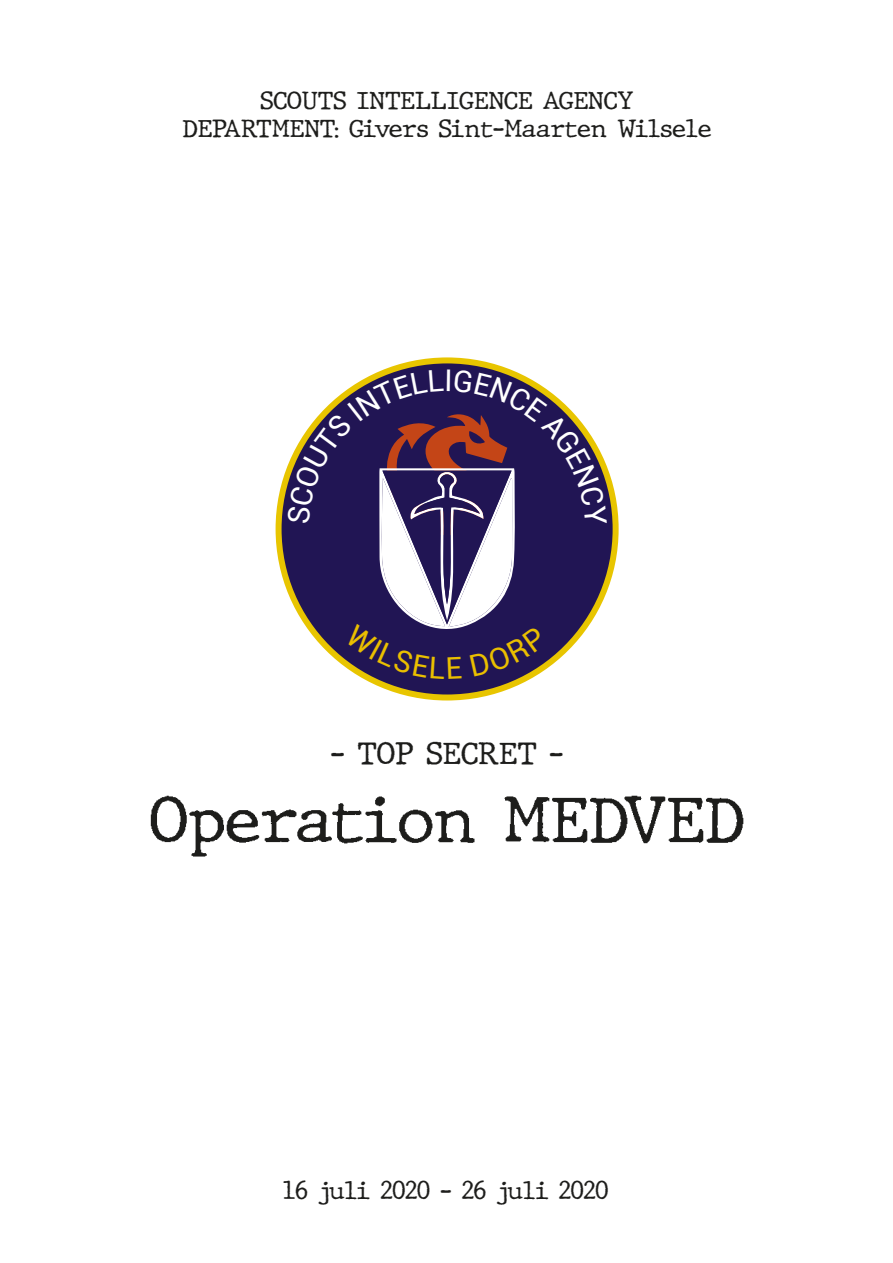
<style>
.page{position:relative;width:893px;height:1263px;background:#fff}
.page>*{position:absolute;margin:0;border:0;box-sizing:border-box;transform-origin:0 0}
.t1{font:63px "JMH Typewriter";color:#1d1d1b}
.t2{font:30px "JMH Typewriter";color:#1d1d1b}
.t3{font:24px "JMH Typewriter";color:#1d1d1b}
</style>
<div class="page">
<svg style="left:279px;top:360px;width:337px;height:337px;background:#665236"></svg>
<svg style="left:287px;top:369px;width:320px;height:310px"></svg>
<p class="t3" style="left:260px;top:86px;width:375px">SCOUTS INTELLIGENCE AGENCY</p>
<p class="t3" style="left:182px;top:114px;width:531px">DEPARTMENT: Givers Sint-Maarten Wilsele</p>
<p class="t2" style="left:331px;top:735px;width:234px">- TOP SECRET -</p>
<h1 class="t1" style="left:149px;top:781px;width:597px">Operation MEDVED</h1>
<p class="t3" style="left:283px;top:1176px;width:327px">16 juli 2020 - 26 juli 2020</p>
</div>
